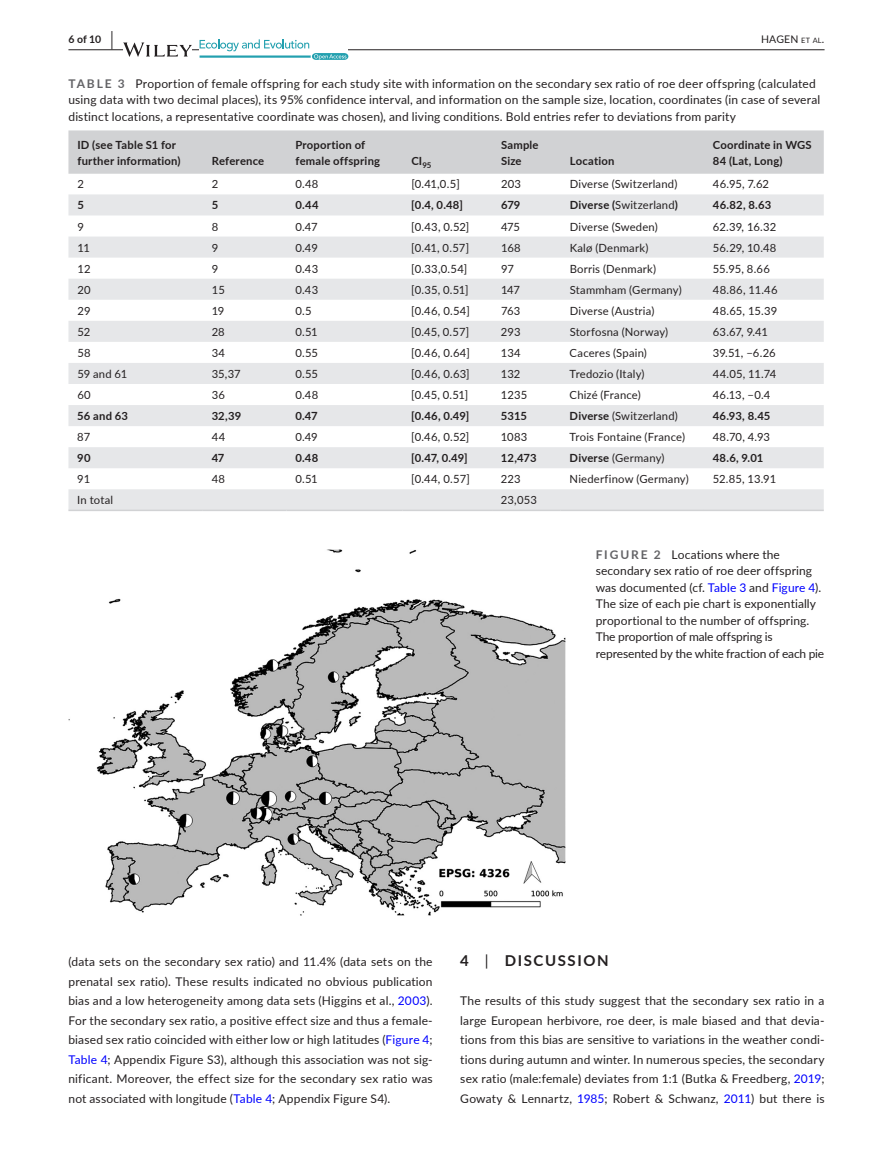
<style>
.page{position:relative;width:893px;height:1174px;background:#fff}
.page>*{position:absolute;margin:0;border:0;box-sizing:border-box;transform-origin:0 0}
.t1{font:700 15px "Lato";letter-spacing:.11em;color:#231f20}
.t2{font:12px/19.5px "Lato";letter-spacing:.01em;color:#231f20;text-align:justify}
.t3{font:11.25px "Lato";letter-spacing:.015em;color:#231f20}
.t4{font:700 11.25px/15.8px "Lato";letter-spacing:.02em;color:#231f20}
.t5{font:10.5px "Lato";letter-spacing:.015em;color:#231f20}
.t6{font:700 10.5px "Lato";color:#231f20}
.s1{font-size:19.5px}
.s2{font-size:7.35px}
.s3{font-weight:700;color:#636366}
.s4{font-weight:700}
.s5{color:#00f}
.s6{font-weight:400}
</style>
<div class="page">
<hr style="left:68px;top:49px;width:756px;height:1px;background:#231f20">
<svg style="left:123px;top:42px;width:69px;height:15px"></svg>
<svg style="left:200px;top:39px;width:148px;height:21px"></svg>
<div style="left:68px;top:130px;width:756px;height:44px;background:#d1d2d4"></div>
<svg style="left:68px;top:194px;width:756px;height:315px;fill:#e6e7e9"></svg>
<hr style="left:68px;top:509px;width:135px;height:2px;background:#d1d2d4">
<hr style="left:203px;top:509px;width:83px;height:2px;background:#d1d2d4">
<hr style="left:286px;top:509px;width:116px;height:2px;background:#d1d2d4">
<hr style="left:402px;top:509px;width:90px;height:2px;background:#d1d2d4">
<hr style="left:492px;top:509px;width:69px;height:2px;background:#d1d2d4">
<hr style="left:561px;top:509px;width:143px;height:2px;background:#d1d2d4">
<hr style="left:704px;top:509px;width:120px;height:2px;background:#d1d2d4">
<img style="left:68px;top:549px;width:498px;height:366px">
<p class="t6" style="left:68px;top:31px;width:46px">6 of 10 <span class="s1">|</span></p>
<p class="t5" style="left:761px;top:31px;width:65px">HAGEN <span class="s2">et al</span>.</p>
<p class="t2" style="left:68px;top:75px;width:753px;line-height:16.5px;text-align:left"><span class="s3">TABLE 3</span> Proportion of female offspring for each study site with information on the secondary sex ratio of roe deer offspring (calculated using data with two decimal places), its 95% confidence interval, and information on the sample size, location, coordinates (in case of several distinct locations, a representative coordinate was chosen), and living conditions. Bold entries refer to deviations from parity</p>
<p class="t4" style="left:77px;top:136px;width:105px">ID (see Table S1 for further information)</p>
<p class="t4" style="left:501px;top:136px;width:39px">Sample<br>Size</p>
<p class="t4" style="left:713px;top:136px;width:100px">Coordinate in WGS<br>84 (Lat, Long)</p>
<p class="t4" style="left:295px;top:136px;width:86px">Proportion of female offspring</p>
<p class="t4" style="left:570px;top:152px;width:46px">Location</p>
<p class="t4" style="left:212px;top:152px;width:54px">Reference</p>
<p class="t4" style="left:411px;top:152px;width:22px">CI<sub>95</sub></p>
<p class="t3" style="left:77px;top:176px;width:8px">2</p>
<p class="t3" style="left:212px;top:176px;width:8px">2</p>
<p class="t3" style="left:295px;top:176px;width:24px">0.48</p>
<p class="t3" style="left:411px;top:176px;width:50px">[0.41,0.5]</p>
<p class="t3" style="left:501px;top:176px;width:21px">203</p>
<p class="t3" style="left:570px;top:176px;width:109px">Diverse (Switzerland)</p>
<p class="t3" style="left:713px;top:176px;width:58px">46.95, 7.62</p>
<p class="t4" style="left:77px;top:197px;width:8px">5</p>
<p class="t4" style="left:212px;top:197px;width:8px">5</p>
<p class="t4" style="left:295px;top:197px;width:25px">0.44</p>
<p class="t4" style="left:411px;top:197px;width:53px">[0.4, 0.48]</p>
<p class="t4" style="left:501px;top:197px;width:21px">679</p>
<p class="t3" style="left:570px;top:197px;width:110px"><span class="s4">Diverse (</span>Switzerland<span class="s4">)</span></p>
<p class="t4" style="left:713px;top:197px;width:60px">46.82, 8.63</p>
<p class="t3" style="left:77px;top:218px;width:8px">9</p>
<p class="t3" style="left:212px;top:218px;width:8px">8</p>
<p class="t3" style="left:295px;top:218px;width:24px">0.47</p>
<p class="t3" style="left:411px;top:218px;width:59px">[0.43, 0.52]</p>
<p class="t3" style="left:501px;top:218px;width:21px">475</p>
<p class="t3" style="left:570px;top:218px;width:90px">Diverse (Sweden)</p>
<p class="t3" style="left:713px;top:218px;width:65px">62.39, 16.32</p>
<p class="t3" style="left:77px;top:239px;width:14px">11</p>
<p class="t3" style="left:212px;top:239px;width:8px">9</p>
<p class="t3" style="left:295px;top:239px;width:24px">0.49</p>
<p class="t3" style="left:411px;top:239px;width:59px">[0.41, 0.57]</p>
<p class="t3" style="left:501px;top:239px;width:21px">168</p>
<p class="t3" style="left:570px;top:239px;width:80px">Kalø (Denmark)</p>
<p class="t3" style="left:713px;top:239px;width:65px">56.29, 10.48</p>
<p class="t3" style="left:77px;top:260px;width:15px">12</p>
<p class="t3" style="left:212px;top:260px;width:8px">9</p>
<p class="t3" style="left:295px;top:260px;width:24px">0.43</p>
<p class="t3" style="left:411px;top:260px;width:57px">[0.33,0.54]</p>
<p class="t3" style="left:501px;top:260px;width:14px">97</p>
<p class="t3" style="left:570px;top:260px;width:88px">Borris (Denmark)</p>
<p class="t3" style="left:713px;top:260px;width:58px">55.95, 8.66</p>
<p class="t3" style="left:77px;top:282px;width:15px">20</p>
<p class="t3" style="left:212px;top:282px;width:15px">15</p>
<p class="t3" style="left:295px;top:282px;width:24px">0.43</p>
<p class="t3" style="left:411px;top:282px;width:59px">[0.35, 0.51]</p>
<p class="t3" style="left:501px;top:282px;width:20px">147</p>
<p class="t3" style="left:570px;top:282px;width:113px">Stammham (Germany)</p>
<p class="t3" style="left:713px;top:282px;width:66px">48.86, 11.46</p>
<p class="t3" style="left:77px;top:303px;width:15px">29</p>
<p class="t3" style="left:212px;top:303px;width:14px">19</p>
<p class="t3" style="left:295px;top:303px;width:18px">0.5</p>
<p class="t3" style="left:411px;top:303px;width:60px">[0.46, 0.54]</p>
<p class="t3" style="left:501px;top:303px;width:21px">763</p>
<p class="t3" style="left:570px;top:303px;width:86px">Diverse (Austria)</p>
<p class="t3" style="left:713px;top:303px;width:66px">48.65, 15.39</p>
<p class="t3" style="left:77px;top:324px;width:14px">52</p>
<p class="t3" style="left:212px;top:324px;width:15px">28</p>
<p class="t3" style="left:295px;top:324px;width:24px">0.51</p>
<p class="t3" style="left:411px;top:324px;width:60px">[0.45, 0.57]</p>
<p class="t3" style="left:501px;top:324px;width:21px">293</p>
<p class="t3" style="left:570px;top:324px;width:100px">Storfosna (Norway)</p>
<p class="t3" style="left:713px;top:324px;width:57px">63.67, 9.41</p>
<p class="t3" style="left:77px;top:345px;width:15px">58</p>
<p class="t3" style="left:212px;top:345px;width:15px">34</p>
<p class="t3" style="left:295px;top:345px;width:24px">0.55</p>
<p class="t3" style="left:411px;top:345px;width:60px">[0.46, 0.64]</p>
<p class="t3" style="left:501px;top:345px;width:21px">134</p>
<p class="t3" style="left:570px;top:345px;width:79px">Caceres (Spain)</p>
<p class="t3" style="left:713px;top:345px;width:64px">39.51, −6.26</p>
<p class="t3" style="left:77px;top:366px;width:51px">59 and 61</p>
<p class="t3" style="left:212px;top:366px;width:31px">35,37</p>
<p class="t3" style="left:295px;top:366px;width:24px">0.55</p>
<p class="t3" style="left:411px;top:366px;width:60px">[0.46, 0.63]</p>
<p class="t3" style="left:501px;top:366px;width:21px">132</p>
<p class="t3" style="left:570px;top:366px;width:76px">Tredozio (Italy)</p>
<p class="t3" style="left:713px;top:366px;width:65px">44.05, 11.74</p>
<p class="t3" style="left:77px;top:387px;width:15px">60</p>
<p class="t3" style="left:212px;top:387px;width:15px">36</p>
<p class="t3" style="left:295px;top:387px;width:24px">0.48</p>
<p class="t3" style="left:411px;top:387px;width:58px">[0.45, 0.51]</p>
<p class="t3" style="left:501px;top:387px;width:28px">1235</p>
<p class="t3" style="left:570px;top:387px;width:73px">Chizé (France)</p>
<p class="t3" style="left:713px;top:387px;width:59px">46.13, −0.4</p>
<p class="t4" style="left:77px;top:408px;width:52px">56 and 63</p>
<p class="t4" style="left:212px;top:408px;width:31px">32,39</p>
<p class="t4" style="left:295px;top:408px;width:24px">0.47</p>
<p class="t4" style="left:411px;top:408px;width:60px">[0.46, 0.49]</p>
<p class="t4" style="left:501px;top:408px;width:28px">5315</p>
<p class="t3" style="left:570px;top:408px;width:110px"><span class="s4">Diverse</span> (Switzerland)</p>
<p class="t4" style="left:713px;top:408px;width:59px">46.93, 8.45</p>
<p class="t3" style="left:77px;top:429px;width:14px">87</p>
<p class="t3" style="left:212px;top:429px;width:15px">44</p>
<p class="t3" style="left:295px;top:429px;width:24px">0.49</p>
<p class="t3" style="left:411px;top:429px;width:59px">[0.46, 0.52]</p>
<p class="t3" style="left:501px;top:429px;width:28px">1083</p>
<p class="t3" style="left:570px;top:429px;width:117px">Trois Fontaine (France)</p>
<p class="t3" style="left:713px;top:429px;width:59px">48.70, 4.93</p>
<p class="t4" style="left:77px;top:450px;width:15px">90</p>
<p class="t4" style="left:212px;top:450px;width:14px">47</p>
<p class="t4" style="left:295px;top:450px;width:24px">0.48</p>
<p class="t4" style="left:411px;top:450px;width:58px">[0.47, 0.49]</p>
<p class="t4" style="left:501px;top:450px;width:37px">12,473</p>
<p class="t3" style="left:570px;top:450px;width:96px"><span class="s4">Diverse</span> (Germany)</p>
<p class="t4" style="left:713px;top:450px;width:52px">48.6, 9.01</p>
<p class="t3" style="left:77px;top:471px;width:15px">91</p>
<p class="t3" style="left:212px;top:471px;width:15px">48</p>
<p class="t3" style="left:295px;top:471px;width:24px">0.51</p>
<p class="t3" style="left:411px;top:471px;width:60px">[0.44, 0.57]</p>
<p class="t3" style="left:501px;top:471px;width:21px">223</p>
<p class="t3" style="left:570px;top:471px;width:121px">Niederfinow (Germany)</p>
<p class="t3" style="left:713px;top:471px;width:65px">52.85, 13.91</p>
<p class="t3" style="left:77px;top:492px;width:37px">In total</p>
<p class="t3" style="left:501px;top:492px;width:37px">23,053</p>
<p class="t2" style="left:596px;top:546px;width:230px;line-height:16.5px;text-align:left"><span class="s3">FIGURE 2</span> Locations where the secondary sex ratio of roe deer offspring was documented (cf. <span class="s5">Table 3</span> and <span class="s5">Figure 4</span>).<br>The size of each pie chart is exponentially proportional to the number of offspring.<br>The proportion of male offspring is represented by the white fraction of each pie</p>
<p class="t2" style="left:68px;top:951px;width:366px">(data sets on the secondary sex ratio) and 11.4% (data sets on the prenatal sex ratio). These results indicated no obvious publication bias and a low heterogeneity among data sets (Higgins et al., <span class="s5">2003</span>).<br>For the secondary sex ratio, a positive effect size and thus a female&shy;biased sex ratio coincided with either low or high latitudes (<span class="s5">Figure 4</span>; <span class="s5">Table 4</span>; Appendix Figure S3), although this association was not sig&shy;nificant. Moreover, the effect size for the secondary sex ratio was not associated with longitude (<span class="s5">Table 4</span>; Appendix Figure S4).</p>
<p class="t1" style="left:460px;top:950px;width:150px">4 <span class="s6">|</span> DISCUSSION</p>
<p class="t2" style="left:460px;top:990px;width:366px">The results of this study suggest that the secondary sex ratio in a large European herbivore, roe deer, is male biased and that devia&shy;tions from this bias are sensitive to variations in the weather condi&shy;tions during autumn and winter. In numerous species, the secondary sex ratio (male:female) deviates from 1:1 (Butka &amp; Freedberg, <span class="s5">2019</span>; Gowaty &amp; Lennartz, <span class="s5">1985</span>; Robert &amp; Schwanz, <span class="s5">2011</span>) but there is</p>
</div>
